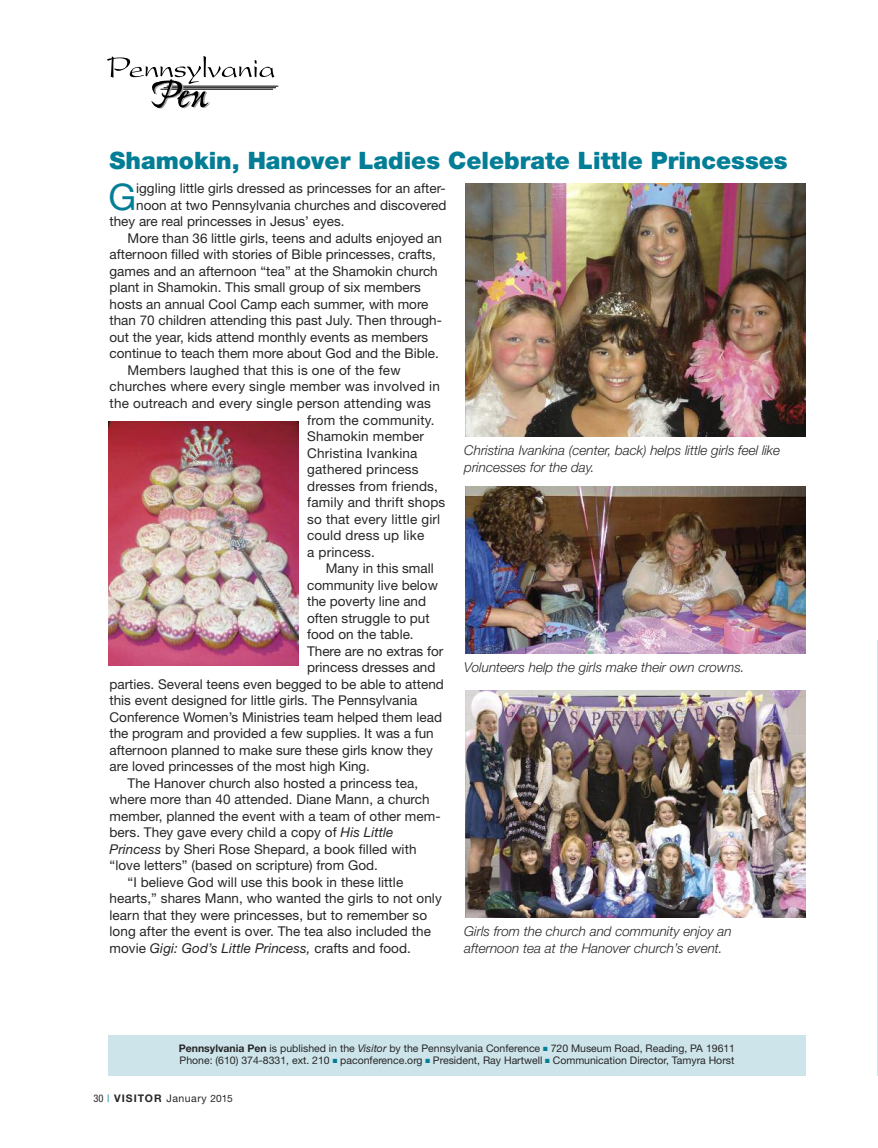
<style>
.page{position:relative;width:878px;height:1148px;background:#fff}
.page>*{position:absolute;margin:0;border:0;box-sizing:border-box;transform-origin:0 0}
.t1{font:36.6px "Helvetica Neue";color:#037e96}
.t2{font:900 24px "Helvetica Neue";color:#037e96}
.t3{font:13.5px "Helvetica Neue";color:#272627}
.t4{font:italic 300 13.5px/16.5px "Helvetica Neue";color:#272627}
.t5{font:italic 13.5px "Helvetica Neue";letter-spacing:.005em;color:#272627}
.t6{font:10.5px/12px "Helvetica Neue";color:#272627}
.t7{font:700 10.5px "Helvetica Neue";letter-spacing:.1em;color:#272627}
.s1{font-style:italic}
.s2{font-style:normal}
.s3{font-weight:700}
.s4{color:#037e96}
.s5{font-weight:400;font-stretch:condensed}
.s6{font-weight:400;font-stretch:condensed;color:#037e96}
.s7{font-weight:400}
.s8{font-weight:400;font-size:10.2px}
</style>
<div class="page">
<div style="left:108px;top:1035px;width:697px;height:40px;background:#cde5ea"></div>
<hr style="left:167px;top:86px;width:111px;height:1px;background:#000">
<hr style="left:163px;top:87px;width:113px;height:1px;background:#000">
<svg style="left:107px;top:56px;width:167px;height:53px"></svg>
<img style="left:108px;top:422px;width:190px;height:243px">
<img style="left:465px;top:183px;width:340px;height:253px">
<img style="left:465px;top:691px;width:340px;height:226px">
<img style="left:465px;top:487px;width:340px;height:166px">
<hr style="left:877px;top:640px;width:1px;height:435px;background:#cde5ea">
<h2 class="t2" style="left:110px;top:152px;width:679px">Shamokin, Hanover Ladies Celebrate Little Princesses</h2>
<h1 class="t1" style="left:109px;top:184px;width:29px">G</h1>
<p class="t3" style="left:136px;top:184px;width:311px">iggling little girls dressed as princesses for an after-</p>
<p class="t3" style="left:136px;top:200px;width:312px">noon at two Pennsylvania churches and discovered</p>
<p class="t3" style="left:110px;top:217px;width:236px">they are real princesses in Jesus’ eyes.</p>
<p class="t3" style="left:128px;top:233px;width:316px">More than 36 little girls, teens and adults enjoyed an</p>
<p class="t3" style="left:110px;top:250px;width:328px">afternoon filled with stories of Bible princesses, crafts,</p>
<p class="t3" style="left:110px;top:266px;width:330px">games and an afternoon “tea” at the Shamokin church</p>
<p class="t3" style="left:110px;top:283px;width:313px">plant in Shamokin. This small group of six members</p>
<p class="t3" style="left:110px;top:299px;width:320px">hosts an annual Cool Camp each summer, with more</p>
<p class="t3" style="left:110px;top:316px;width:334px">than 70 children attending this past July. Then through-</p>
<p class="t3" style="left:110px;top:332px;width:320px">out the year, kids attend monthly events as members</p>
<p class="t3" style="left:110px;top:349px;width:331px">continue to teach them more about God and the Bible.</p>
<p class="t3" style="left:128px;top:365px;width:274px">Members laughed that this is one of the few</p>
<p class="t3" style="left:110px;top:382px;width:332px">churches where every single member was involved in</p>
<p class="t3" style="left:110px;top:398px;width:323px">the outreach and every single person attending was</p>
<p class="t3" style="left:307px;top:415px;width:129px">from the community.</p>
<p class="t3" style="left:307px;top:431px;width:118px">Shamokin member</p>
<p class="t3" style="left:307px;top:448px;width:112px">Christina Ivankina</p>
<p class="t3" style="left:307px;top:464px;width:113px">gathered princess</p>
<p class="t3" style="left:307px;top:481px;width:132px">dresses from friends,</p>
<p class="t3" style="left:307px;top:497px;width:140px">family and thrift shops</p>
<p class="t3" style="left:307px;top:514px;width:135px">so that every little girl</p>
<p class="t3" style="left:307px;top:530px;width:119px">could dress up like</p>
<p class="t3" style="left:307px;top:547px;width:69px">a princess.</p>
<p class="t3" style="left:326px;top:563px;width:109px">Many in this small</p>
<p class="t3" style="left:307px;top:580px;width:132px">community live below</p>
<p class="t3" style="left:307px;top:596px;width:120px">the poverty line and</p>
<p class="t3" style="left:307px;top:613px;width:124px">often struggle to put</p>
<p class="t3" style="left:307px;top:629px;width:108px">food on the table.</p>
<p class="t3" style="left:307px;top:646px;width:138px">There are no extras for</p>
<p class="t3" style="left:307px;top:662px;width:130px">princess dresses and</p>
<p class="t3" style="left:110px;top:679px;width:336px">parties. Several teens even begged to be able to attend</p>
<p class="t3" style="left:110px;top:695px;width:309px">this event designed for little girls. The Pennsylvania</p>
<p class="t3" style="left:110px;top:712px;width:334px">Conference Women’s Ministries team helped them lead</p>
<p class="t3" style="left:110px;top:728px;width:326px">the program and provided a few supplies. It was a fun</p>
<p class="t3" style="left:110px;top:745px;width:325px">afternoon planned to make sure these girls know they</p>
<p class="t3" style="left:110px;top:761px;width:262px">are loved princesses of the most high King.</p>
<p class="t3" style="left:128px;top:778px;width:292px">The Hanover church also hosted a princess tea,</p>
<p class="t3" style="left:110px;top:794px;width:322px">where more than 40 attended. Diane Mann, a church</p>
<p class="t3" style="left:110px;top:811px;width:332px">member, planned the event with a team of other mem-</p>
<p class="t3" style="left:110px;top:827px;width:285px">bers. They gave every child a copy of <span class="s1">His Little</span></p>
<p class="t3" style="left:110px;top:844px;width:308px"><span class="s1">Princess</span> by Sheri Rose Shepard, a book filled with</p>
<p class="t3" style="left:110px;top:860px;width:270px">“love letters” (based on scripture) from God.</p>
<p class="t3" style="left:128px;top:877px;width:277px">“I believe God will use this book in these little</p>
<p class="t3" style="left:110px;top:893px;width:334px">hearts,” shares Mann, who wanted the girls to not only</p>
<p class="t3" style="left:110px;top:910px;width:319px">learn that they were princesses, but to remember so</p>
<p class="t3" style="left:110px;top:926px;width:323px">long after the event is over. The tea also included the</p>
<p class="t5" style="left:110px;top:943px;width:303px"><span class="s2">movie</span> Gigi: God’s Little Princess, <span class="s2">crafts and food.</span></p>
<p class="t4" style="left:464px;top:443px;width:317px">Christina Ivankina (center, back) helps little girls feel like princesses for the day.</p>
<p class="t4" style="left:464px;top:660px;width:282px">Volunteers help the girls make their own crowns.</p>
<p class="t4" style="left:464px;top:924px;width:269px">Girls from the church and community enjoy an afternoon tea at the Hanover church’s event.</p>
<p class="t6" style="left:179px;top:1043px;width:558px"><span class="s3">Pennsylvania Pen</span> is published in the <span class="s1">Visitor</span> by the Pennsylvania Conference <span class="s4">■</span> 720 Museum Road, Reading, PA 19611<br>Phone: (610) 374-8331, ext. 210 <span class="s4">■</span> paconference.org <span class="s4">■</span> President, Ray Hartwell <span class="s4">■</span> Communication Director, Tamyra Horst</p>
<p class="t7" style="left:93px;top:1094px;width:141px"><span class="s5">30</span> <span class="s6">|</span> VISITOR <span class="s7">January</span> <span class="s8">2015</span></p>
</div>
